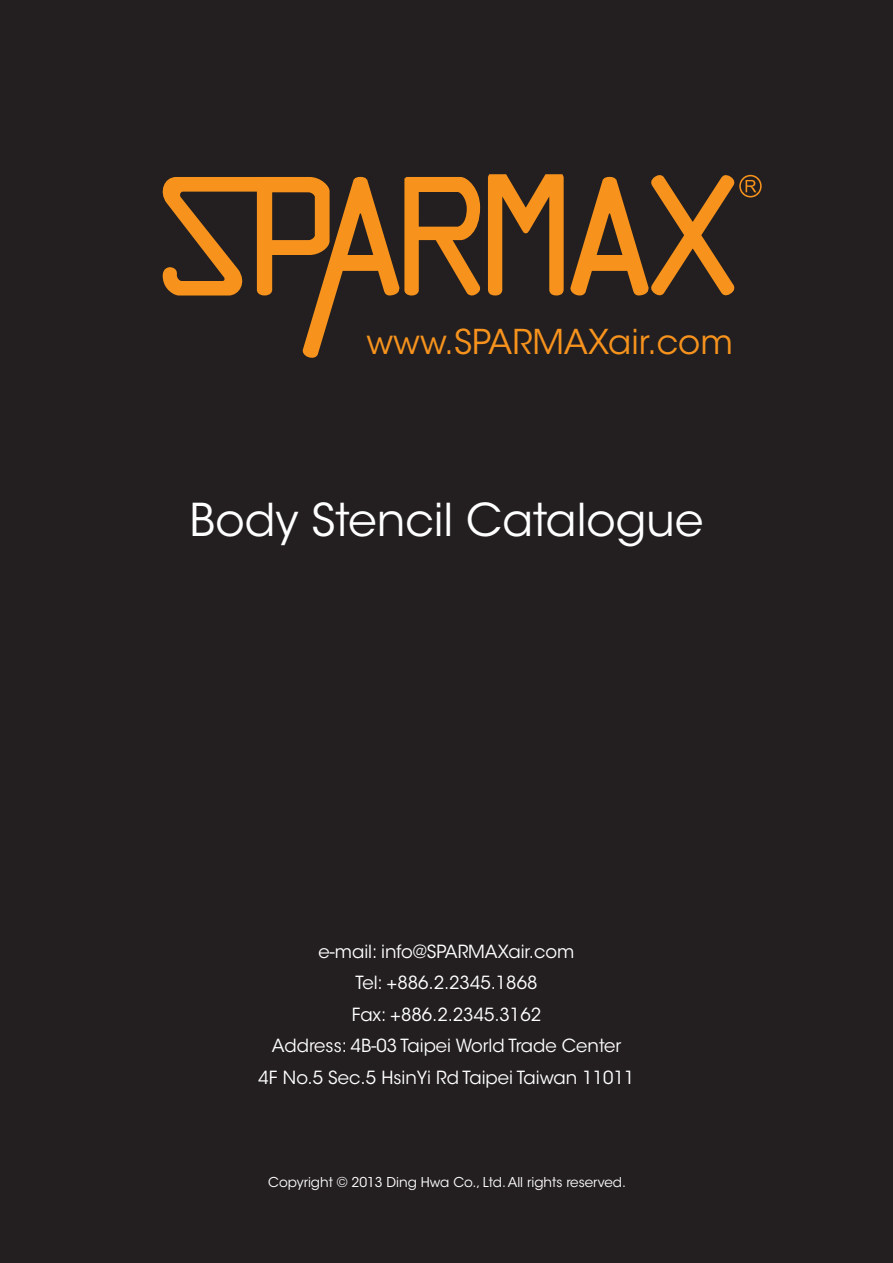
<style>
.page{position:relative;width:893px;height:1263px;background:#231f20}
.page>*{position:absolute;margin:0;border:0;box-sizing:border-box;transform-origin:0 0}
.t1{font:45px "ITC Avant Garde Std";color:#fff}
.t2{font:34.05px "ITC Avant Garde Std";color:#f7931d}
.t3{font:18px/31.5px "ITC Avant Garde Std";color:#fff;text-align:center}
.t4{font:13.5px "ITC Avant Garde Std";color:#fff}
</style>
<div class="page">
<svg style="left:162px;top:174px;width:600px;height:184px"></svg>
<h2 class="t2" style="left:366px;top:321px;width:368px">www.SPARMAXair.com</h2>
<h1 class="t1" style="left:190px;top:493px;width:515px">Body Stencil Catalogue</h1>
<p class="t3" style="left:259px;top:935px;width:377px">e-mail: info@SPARMAXair.com<br>Tel: +886.2.2345.1868<br>Fax: +886.2.2345.3162<br>Address: 4B-03 Taipei World Trade Center<br>4F No.5 Sec.5 HsinYi Rd Taipei Taiwan 11011</p>
<p class="t4" style="left:268px;top:1174px;width:359px">Copyright © 2013 Ding Hwa Co., Ltd. All rights reserved.</p>
</div>
